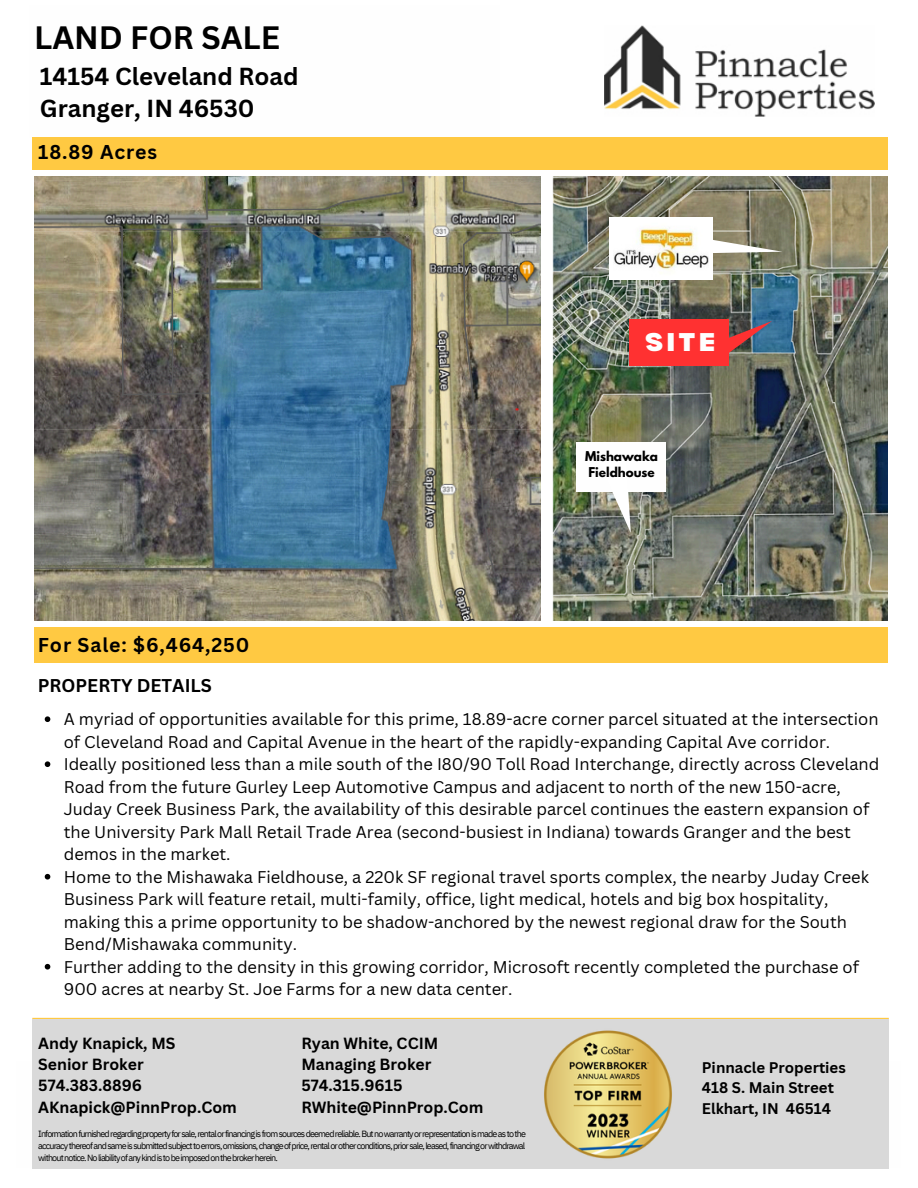
<style>
.page{position:relative;width:918px;height:1188px;background:#fff}
.page>*{position:absolute;margin:0;border:0;box-sizing:border-box;transform-origin:0 0}
.t1{font:700 31.5px "Canva Sans";color:#000}
.t2{font:900 25.05px "Bernoru";color:#fefefe}
.t3{font:700 24px/32.7px "Canva Sans";color:#000}
.t4{font:700 19.5px "Canva Sans";letter-spacing:.045em;color:#000}
.t5{font:700 18px "Canva Sans";color:#000}
.t6{font:16.5px/22.5px "Canva Sans";color:#000}
.t7{font:700 15.75px/21.3px "Canva Sans";color:#000}
.t8{font:700 15px/20.2px "Canva Sans";color:#000}
.t9{font:700 12px/16px "League Spartan";color:#000}
.t10{font:9px/12px "IBM Plex Sans";letter-spacing:-.095em;color:#000;text-align:justify}
</style>
<div class="page">
<img style="left:605px;top:26px;width:270px;height:91px">
<hr style="left:32px;top:1018px;width:857px;height:2px;background:#ffc942">
<div style="left:32px;top:137px;width:856px;height:33px;background:#ffc942"></div>
<div style="left:32px;top:1019px;width:856px;height:149px;background:#d9d9d9"></div>
<div style="left:35px;top:628px;width:853px;height:35px;background:#ffc942"></div>
<img style="left:544px;top:1030px;width:128px;height:129px">
<img style="left:35px;top:177px;width:481px;height:443px">
<img style="left:516px;top:177px;width:371px;height:443px">
<svg style="left:713px;top:237px;width:69px;height:16px"></svg>
<div style="left:576px;top:442px;width:90px;height:50px;background:#fefefe"></div>
<div style="left:629px;top:319px;width:99px;height:46px;background:#ff3131"></div>
<svg style="left:728px;top:321px;width:44px;height:38px"></svg>
<svg style="left:599px;top:492px;width:32px;height:41px"></svg>
<div style="left:609px;top:218px;width:104px;height:62px;background:#fff"></div>
<img style="left:614px;top:227px;width:94px;height:43px">
<svg style="left:45px;top:716px;width:5px;height:6px"></svg>
<svg style="left:45px;top:761px;width:5px;height:6px"></svg>
<svg style="left:45px;top:874px;width:5px;height:6px"></svg>
<svg style="left:45px;top:964px;width:5px;height:6px"></svg>
<p class="t1" style="left:34px;top:15px;width:247px">LAND FOR SALE</p>
<p class="t3" style="left:40px;top:59px;width:260px">14154 Cleveland Road<br>Granger, IN 46530</p>
<p class="t4" style="left:38px;top:139px;width:120px">18.89 Acres</p>
<p class="t4" style="left:38px;top:631px;width:213px">For Sale: $6,464,250</p>
<h5 class="t2" style="left:645px;top:328px;width:72px">SITE</h5>
<p class="t9" style="left:585px;top:450px;width:74px">Mishawaka<br>Fieldhouse</p>
<p class="t5" style="left:38px;top:673px;width:176px">PROPERTY DETAILS</p>
<p class="t6" style="left:64px;top:708px;width:816px">A myriad of opportunities available for this prime, 18.89-acre corner parcel situated at the intersection of Cleveland Road and Capital Avenue in the heart of the rapidly-expanding Capital Ave corridor.</p>
<h5 class="t6" style="left:64px;top:753px;width:817px">Ideally positioned less than a mile south of the I80/90 Toll Road Interchange, directly across Cleveland Road from the future Gurley Leep Automotive Campus and adjacent to north of the new 150-acre, Juday Creek Business Park, the availability of this desirable parcel continues the eastern expansion of the University Park Mall Retail Trade Area (second-busiest in Indiana) towards Granger and the best demos in the market.</h5>
<h5 class="t6" style="left:64px;top:865px;width:807px">Home to the Mishawaka Fieldhouse, a 220k SF regional travel sports complex, the nearby Juday Creek Business Park will feature retail, multi-family, office, light medical, hotels and big box hospitality, making this a prime opportunity to be shadow-anchored by the newest regional draw for the South Bend/Mishawaka community.</h5>
<p class="t6" style="left:64px;top:955px;width:797px">Further adding to the density in this growing corridor, Microsoft recently completed the purchase of<br>900 acres at nearby St. Joe Farms for a new data center.</p>
<p class="t7" style="left:38px;top:1032px;width:200px">Andy Knapick, MS<br>Senior Broker<br>574.383.8896<br>AKnapick@PinnProp.Com</p>
<p class="t7" style="left:301px;top:1032px;width:184px">Ryan White, CCIM<br>Managing Broker<br>574.315.9615<br>RWhite@PinnProp.Com</p>
<h3 class="t10" style="left:38px;top:1128px;width:489px">Informationfurnishedregardingpropertyforsale,rentalorfinancingisfromsourcesdeemedreliable.Butnowarrantyorrepresentationismadeastothe accuracythereofandsameissubmittedsubjecttoerrors,omissions,changeofprice,rentalorotherconditions,priorsale,leased,financingorwithdrawal withoutnotice.Noliabilityofanykindistobeimposedonthebrokerherein.</h3>
<h4 class="t8" style="left:702px;top:1057px;width:145px">Pinnacle Properties<br>418 S. Main Street<br>Elkhart, IN 46514</h4>
</div>
